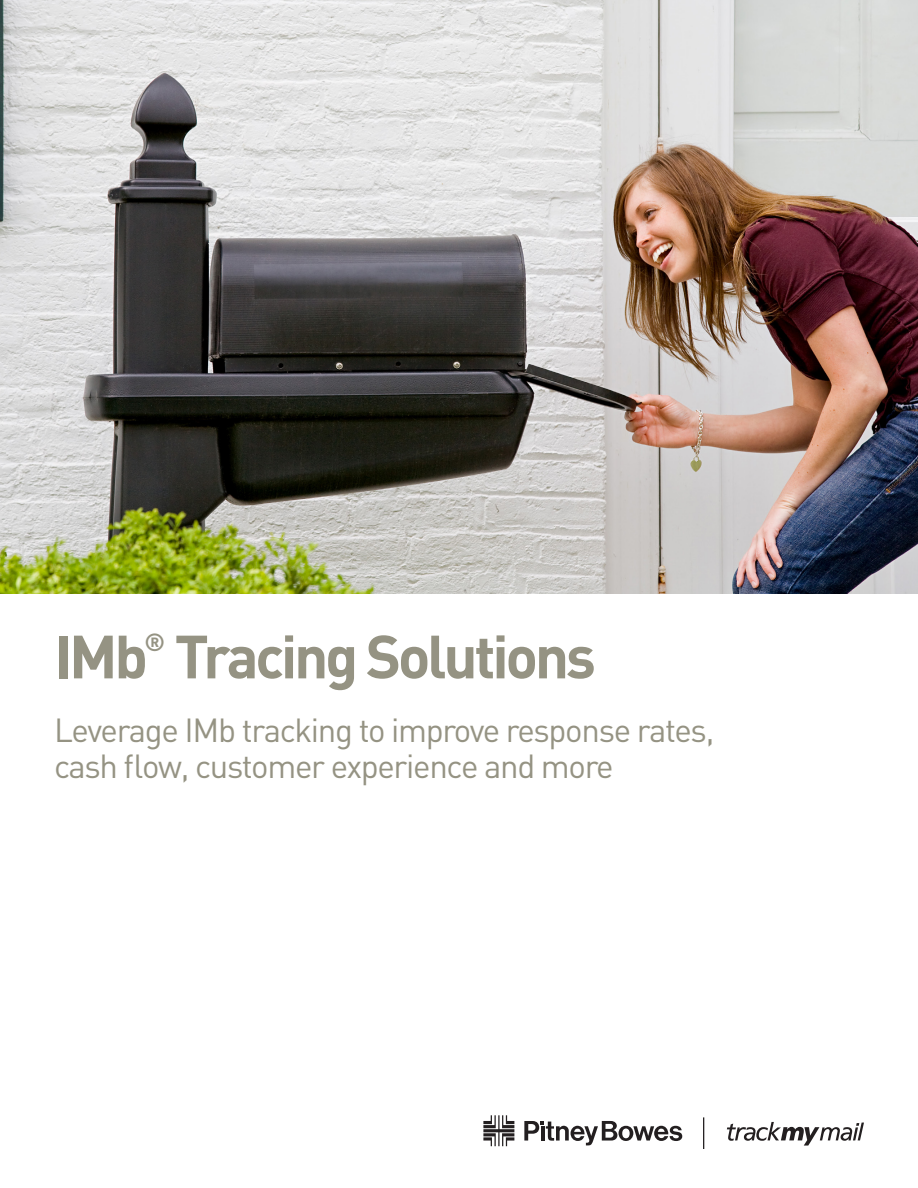
<style>
.page{position:relative;width:918px;height:1188px;background:#fff}
.page>*{position:absolute;margin:0;border:0;box-sizing:border-box;transform-origin:0 0}
.t1{font:700 60px "DIN";letter-spacing:-.055em;color:#959383}
.t2{font:33px/36px "DIN";letter-spacing:-.04em;color:#959383}
.t3{font:700 24.45px "DIN";color:#959383}
</style>
<div class="page">
<img style="left:0;top:0;width:918px;height:594px">
<svg style="left:524px;top:1121px;width:158px;height:24px"></svg>
<svg style="left:483px;top:1115px;width:31px;height:31px"></svg>
<hr style="left:703px;top:1117px;width:1px;height:32px;background:#231f20">
<svg style="left:727px;top:1122px;width:137px;height:24px"></svg>
<p class="t3" style="left:145px;top:626px;width:22px">®</p>
<p class="t1" style="left:54px;top:617px;width:543px">IMb Tracing Solutions</p>
<p class="t2" style="left:54px;top:711px;width:662px">Leverage IMb tracking to improve response rates, cash flow, customer experience and more</p>
</div>
